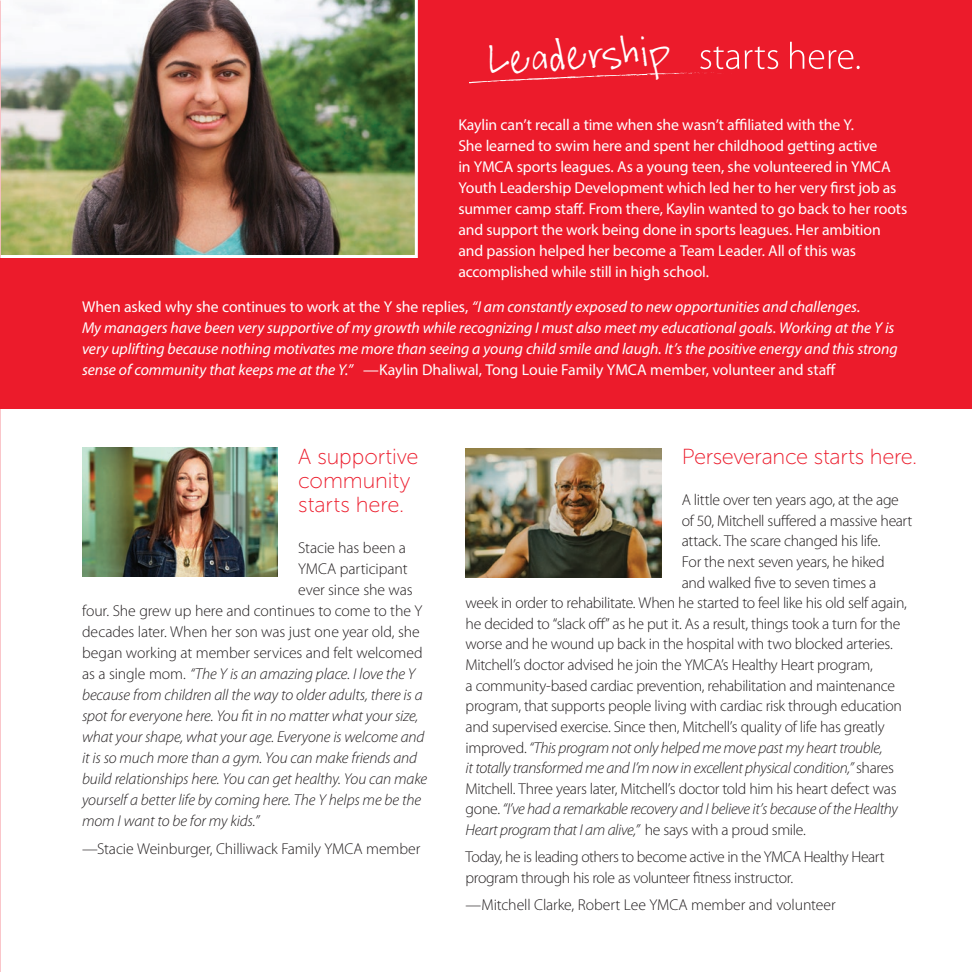
<style>
.page{position:relative;width:972px;height:972px;background:#ec1b2b}
.page>*{position:absolute;margin:0;border:0;box-sizing:border-box;transform-origin:0 0}
.t1{font:31.5px "B Mc E";color:#fff}
.Museo_Body-9_5_13_5{font:21.75px/24px "Museo Sans 100";letter-spacing:-.01em;color:#ec1b2b}
.Museo_Body-9_5_13_5-2{font:300 15.75px/20.7px "Myriad Pro";letter-spacing:-.02em;color:#231f20}
.Museo_Body-9_5_13_5-3{font:italic 300 15.75px "Myriad Pro";letter-spacing:-.01em;color:#231f20}
.Museo_Body-9_5_13_5-4{font:italic 15.75px/21px "Myriad Pro";letter-spacing:-.005em;color:#fff}
.Museo_Body-9_5_13_5-5{font:15.75px/21px "Myriad Pro";letter-spacing:-.005em;color:#fff}
.Museo_Body-9_5_13_5-6{font:300 15.75px "Myriad Pro";color:#231f20}
.s1{font-style:normal}
</style>
<div class="page">
<div style="left:0;top:409px;width:972px;height:563px;background:#fff"></div>
<img style="left:0;top:0;width:418px;height:258px">
<img style="left:82px;top:448px;width:196px;height:129px">
<img style="left:466px;top:448px;width:196px;height:129px">
<svg style="left:470px;top:46px;width:269px;height:38px"></svg>
<svg style="left:745px;top:46px;width:33px;height:23px"></svg>
<svg style="left:790px;top:42px;width:70px;height:27px"></svg>
<p class="t1" style="left:487px;top:46px;width:185px;rotate:-4deg">Leadership</p>
<p class="Museo_Body-9_5_13_5-5" style="left:458px;top:114px;width:451px">Kaylin can’t recall a time when she wasn’t affiliated with the Y.<br>She learned to swim here and spent her childhood getting active<br>in YMCA sports leagues. As a young teen, she volunteered in YMCA Youth Leadership Development which led her to her very first job as summer camp staff. From there, Kaylin wanted to go back to her roots and support the work being done in sports leagues. Her ambition and passion helped her become a Team Leader. All of this was accomplished while still in high school.</p>
<p class="Museo_Body-9_5_13_5-4" style="left:82px;top:297px;width:817px"><span class="s1">When asked why she continues to work at the Y she replies,</span> “I am constantly exposed to new opportunities and challenges.<br>My managers have been very supportive of my growth while recognizing I must also meet my educational goals. Working at the Y is very uplifting because nothing motivates me more than seeing a young child smile and laugh. It’s the positive energy and this strong sense of community that keeps me at the Y.” <span class="s1">—Kaylin Dhaliwal, Tong Louie Family YMCA member, volunteer and staff</span></p>
<p class="Museo_Body-9_5_13_5" style="left:298px;top:445px;width:122px">A supportive community starts here.</p>
<p class="Museo_Body-9_5_13_5-2" style="left:298px;top:538px;width:109px">Stacie has been a</p>
<p class="Museo_Body-9_5_13_5-2" style="left:298px;top:559px;width:111px">YMCA participant</p>
<p class="Museo_Body-9_5_13_5-2" style="left:298px;top:580px;width:116px">ever since she was</p>
<p class="Museo_Body-9_5_13_5-2" style="left:82px;top:601px;width:342px">four. She grew up here and continues to come to the Y</p>
<p class="Museo_Body-9_5_13_5-6" style="left:82px;top:623px;width:339px">decades later. When her son was just one year old, she</p>
<p class="Museo_Body-9_5_13_5-2" style="left:82px;top:643px;width:342px">began working at member services and felt welcomed</p>
<p class="Museo_Body-9_5_13_5-3" style="left:82px;top:666px;width:335px"><span class="s1">as a single mom.</span> “The Y is an amazing place. I love the Y</p>
<p class="Museo_Body-9_5_13_5-3" style="left:82px;top:687px;width:342px">because from children all the way to older adults, there is a</p>
<p class="Museo_Body-9_5_13_5-3" style="left:82px;top:708px;width:338px">spot for everyone here. You fit in no matter what your size,</p>
<p class="Museo_Body-9_5_13_5-3" style="left:82px;top:729px;width:344px">what your shape, what your age. Everyone is welcome and</p>
<p class="Museo_Body-9_5_13_5-3" style="left:82px;top:750px;width:337px">it is so much more than a gym. You can make friends and</p>
<p class="Museo_Body-9_5_13_5-3" style="left:82px;top:771px;width:347px">build relationships here. You can get healthy. You can make</p>
<p class="Museo_Body-9_5_13_5-3" style="left:82px;top:792px;width:341px">yourself a better life by coming here. The Y helps me be the</p>
<p class="Museo_Body-9_5_13_5-3" style="left:82px;top:813px;width:179px">mom I want to be for my kids.”</p>
<p class="Museo_Body-9_5_13_5-2" style="left:82px;top:839px;width:340px">—Stacie Weinburger, Chilliwack Family YMCA member</p>
<p class="Museo_Body-9_5_13_5" style="left:682px;top:445px;width:237px">Perseverance starts here.</p>
<p class="Museo_Body-9_5_13_5-2" style="left:682px;top:490px;width:219px">A little over ten years ago, at the age</p>
<p class="Museo_Body-9_5_13_5-2" style="left:682px;top:510px;width:232px">of 50, Mitchell suffered a massive heart</p>
<p class="Museo_Body-9_5_13_5-2" style="left:682px;top:531px;width:200px">attack. The scare changed his life.</p>
<p class="Museo_Body-9_5_13_5-2" style="left:682px;top:552px;width:204px">For the next seven years, he hiked</p>
<p class="Museo_Body-9_5_13_5-2" style="left:682px;top:572px;width:196px">and walked five to seven times a</p>
<p class="Museo_Body-9_5_13_5-2" style="left:466px;top:593px;width:443px">week in order to rehabilitate. When he started to feel like his old self again,</p>
<p class="Museo_Body-9_5_13_5-2" style="left:466px;top:613px;width:436px">he decided to “slack off” as he put it. As a result, things took a turn for the</p>
<p class="Museo_Body-9_5_13_5-2" style="left:466px;top:634px;width:429px">worse and he wound up back in the hospital with two blocked arteries.</p>
<p class="Museo_Body-9_5_13_5-2" style="left:466px;top:655px;width:409px">Mitchell’s doctor advised he join the YMCA’s Healthy Heart program,</p>
<p class="Museo_Body-9_5_13_5-2" style="left:466px;top:675px;width:431px">a community-based cardiac prevention, rehabilitation and maintenance</p>
<p class="Museo_Body-9_5_13_5-2" style="left:466px;top:696px;width:438px">program, that supports people living with cardiac risk through education</p>
<p class="Museo_Body-9_5_13_5-2" style="left:466px;top:717px;width:421px">and supervised exercise. Since then, Mitchell’s quality of life has greatly</p>
<p class="Museo_Body-9_5_13_5-3" style="left:466px;top:739px;width:418px"><span class="s1">improved.</span> “This program not only helped me move past my heart trouble,</p>
<p class="Museo_Body-9_5_13_5-3" style="left:466px;top:760px;width:430px">it totally transformed me and I’m now in excellent physical condition,” <span class="s1">shares</span></p>
<p class="Museo_Body-9_5_13_5-2" style="left:466px;top:778px;width:432px">Mitchell. Three years later, Mitchell’s doctor told him his heart defect was</p>
<p class="Museo_Body-9_5_13_5-3" style="left:466px;top:801px;width:434px"><span class="s1">gone.</span> “I’ve had a remarkable recovery and I believe it’s because of the Healthy</p>
<p class="Museo_Body-9_5_13_5-3" style="left:466px;top:821px;width:342px">Heart program that I am alive,” <span class="s1">he says with a proud smile.</span></p>
<p class="Museo_Body-9_5_13_5-2" style="left:466px;top:847px;width:421px">Today, he is leading others to become active in the YMCA Healthy Heart program through his role as volunteer fitness instructor.</p>
<p class="Museo_Body-9_5_13_5-2" style="left:466px;top:895px;width:372px">—Mitchell Clarke, Robert Lee YMCA member and volunteer</p>
</div>
